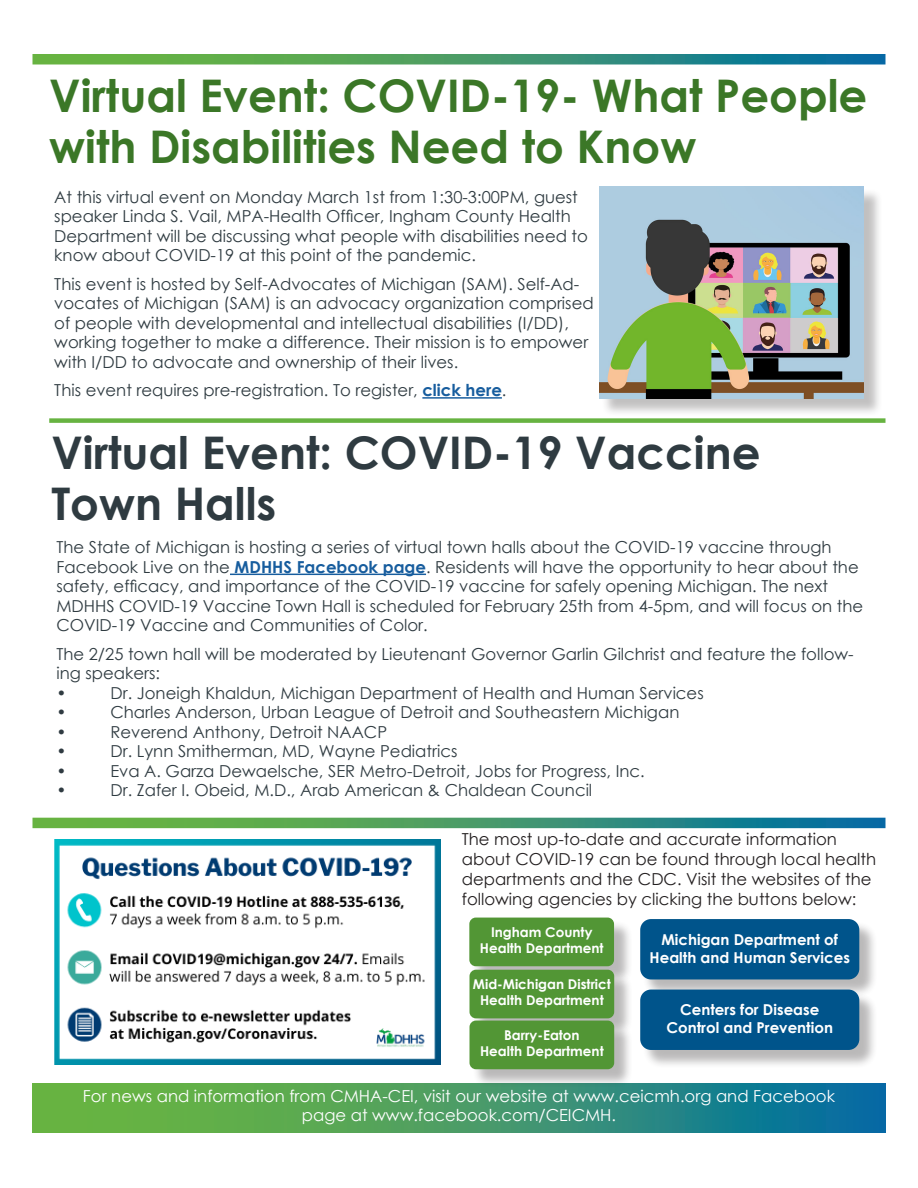
<style>
.page{position:relative;width:918px;height:1188px;background:#fff}
.page>*{position:absolute;margin:0;border:0;box-sizing:border-box;transform-origin:0 0}
.t1{font:700 45px/51px "Century Gothic";color:#3b7727}
.t2{font:700 45px "Century Gothic";color:#2f3b41}
.t3{font:16.5px/19.5px "Century Gothic";color:#2f3b41}
.t4{font:16.5px/19.8px "Century Gothic";color:#231f20}
.t5{font:16.5px/19.8px "Century Gothic";color:#fff;text-align:center}
.t6{font:700 15px/18px "Century Gothic";color:#fff;text-align:center}
.t7{font:700 13.5px/16.2px "Century Gothic";color:#fff;text-align:center}
.s1{font-weight:700;color:#175d9e}
</style>
<div class="page">
<svg style="left:32px;top:1083px;width:854px;height:49px;background:#40976a"></svg>
<svg style="left:32px;top:54px;width:854px;height:10px;background:#41976a"></svg>
<img style="left:54px;top:840px;width:386px;height:225px">
<div style="left:472px;top:920px;width:161px;height:65px;background:#231f20;opacity:.31"></div>
<div style="left:469px;top:918px;width:145px;height:48px;background:#529635;border-radius:6px"></div>
<div style="left:642px;top:921px;width:236px;height:77px;background:#231f20;opacity:.31"></div>
<div style="left:640px;top:919px;width:219px;height:60px;background:#00548b;border-radius:11px"></div>
<div style="left:642px;top:992px;width:236px;height:76px;background:#231f20;opacity:.31"></div>
<div style="left:640px;top:990px;width:219px;height:60px;background:#00548b;border-radius:11px"></div>
<div style="left:472px;top:972px;width:161px;height:65px;background:#231f20;opacity:.31"></div>
<div style="left:470px;top:970px;width:144px;height:48px;background:#529635;border-radius:6px"></div>
<div style="left:472px;top:1023px;width:161px;height:65px;background:#231f20;opacity:.31"></div>
<div style="left:470px;top:1021px;width:144px;height:48px;background:#529635;border-radius:6px"></div>
<svg style="left:32px;top:818px;width:854px;height:10px;background:#41976a"></svg>
<hr style="left:422px;top:397px;width:80px;height:2px;background:#175d9e">
<div style="left:602px;top:188px;width:281px;height:229px;background:#231f20;opacity:.28"></div>
<img style="left:599px;top:186px;width:265px;height:213px">
<div style="left:49px;top:418px;width:837px;height:5px;background:#67b341"></div>
<hr style="left:230px;top:574px;width:196px;height:1px;background:#175d9e">
<p class="t1" style="left:49px;top:68px;width:820px">Virtual Event: COVID-19- What People with Disabilities Need to Know</p>
<p class="t3" style="left:54px;top:187px;width:535px">At this virtual event on Monday March 1st from 1:30-3:00PM, guest speaker Linda S. Vail, MPA-Health Officer, Ingham County Health Department will be discussing what people with disabilities need to know about COVID-19 at this point of the pandemic.</p>
<p class="t3" style="left:54px;top:274px;width:541px">This event is hosted by Self-Advocates of Michigan (SAM). Self-Ad&shy;vocates of Michigan (SAM) is an advocacy organization comprised of people with developmental and intellectual disabilities (I/DD), working together to make a difference. Their mission is to empower with I/DD to advocate and ownership of their lives.</p>
<p class="t3" style="left:54px;top:380px;width:454px">This event requires pre-registration. To register, <span class="s1">click here</span>.</p>
<p class="t2" style="left:51px;top:419px;width:711px">Virtual Event: COVID-19 Vaccine</p>
<p class="t2" style="left:51px;top:470px;width:226px">Town Halls</p>
<p class="t3" style="left:56px;top:537px;width:808px">The State of Michigan is hosting a series of virtual town halls about the COVID-19 vaccine through Facebook Live on the <span class="s1">MDHHS Facebook page</span>. Residents will have the opportunity to hear about the safety, efficacy, and importance of the COVID-19 vaccine for safely opening Michigan. The next MDHHS COVID-19 Vaccine Town Hall is scheduled for February 25th from 4-5pm, and will focus on the COVID-19 Vaccine and Communities of Color.</p>
<p class="t3" style="left:56px;top:644px;width:799px">The 2/25 town hall will be moderated by Lieutenant Governor Garlin Gilchrist and feature the follow&shy;ing speakers:</p>
<p class="t3" style="left:56px;top:683px;width:11px">•</p>
<p class="t3" style="left:110px;top:683px;width:595px">Dr. Joneigh Khaldun, Michigan Department of Health and Human Services</p>
<p class="t3" style="left:56px;top:702px;width:11px">•</p>
<p class="t3" style="left:110px;top:702px;width:570px">Charles Anderson, Urban League of Detroit and Southeastern Michigan</p>
<p class="t3" style="left:56px;top:722px;width:11px">•</p>
<p class="t3" style="left:110px;top:722px;width:278px">Reverend Anthony, Detroit NAACP</p>
<p class="t3" style="left:56px;top:741px;width:11px">•</p>
<p class="t3" style="left:110px;top:741px;width:349px">Dr. Lynn Smitherman, MD, Wayne Pediatrics</p>
<p class="t3" style="left:56px;top:761px;width:11px">•</p>
<p class="t3" style="left:110px;top:761px;width:536px">Eva A. Garza Dewaelsche, SER Metro-Detroit, Jobs for Progress, Inc.</p>
<p class="t3" style="left:56px;top:780px;width:11px">•</p>
<p class="t3" style="left:110px;top:780px;width:483px">Dr. Zafer I. Obeid, M.D., Arab American &amp; Chaldean Council</p>
<p class="t4" style="left:462px;top:829px;width:416px">The most up-to-date and accurate information about COVID-19 can be found through local health departments and the CDC. Visit the websites of the following agencies by clicking the buttons below:</p>
<p class="t7" style="left:480px;top:923px;width:125px">Ingham County<br>Health Department</p>
<p class="t7" style="left:473px;top:975px;width:139px">Mid-Michigan District<br>Health Department</p>
<p class="t7" style="left:504px;top:1026px;width:77px">Barry-Eaton</p>
<p class="t7" style="left:480px;top:1042px;width:125px">Health Department</p>
<p class="t6" style="left:650px;top:930px;width:202px">Michigan Department of<br>Health and Human Services</p>
<p class="t6" style="left:667px;top:1000px;width:168px">Centers for Disease<br>Control and Prevention</p>
<p class="t5" style="left:83px;top:1086px;width:754px">For news and information from CMHA-CEI, visit our website at www.ceicmh.org and Facebook page at www.facebook.com/CEICMH.</p>
</div>
